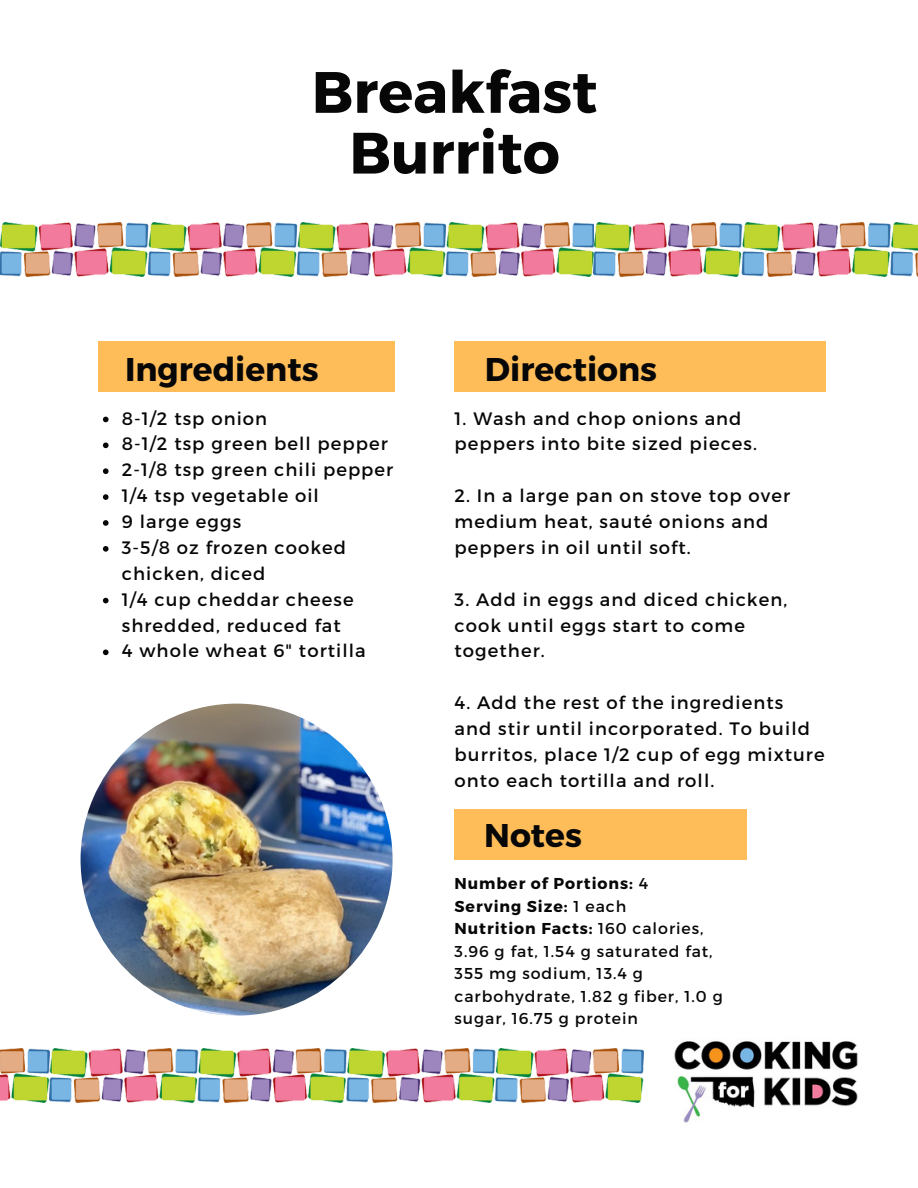
<style>
.page{position:relative;width:918px;height:1188px;background:#fff}
.page>*{position:absolute;margin:0;border:0;box-sizing:border-box;transform-origin:0 0}
.t1{font:700 58.2px/60.8px "Montserrat";color:#070707;text-align:center}
.t2{font:700 32.85px "Montserrat";color:#070707}
.t3{font:18px/25.8px "Montserrat";letter-spacing:.06em;color:#070707}
.t4{font:15.75px/22.5px "Montserrat";letter-spacing:.06em;color:#070707}
.s1{font-weight:700}
</style>
<div class="page">
<div style="left:98px;top:341px;width:297px;height:51px;background:#ffbd59"></div>
<div style="left:455px;top:341px;width:371px;height:51px;background:#ffbd59"></div>
<div style="left:455px;top:809px;width:292px;height:51px;background:#ffbd59"></div>
<img style="left:0;top:223px;width:918px;height:53px">
<img style="left:674px;top:1041px;width:184px;height:82px">
<img style="left:0;top:1049px;width:643px;height:53px">
<svg style="left:103px;top:417px;width:6px;height:5px"></svg>
<svg style="left:103px;top:443px;width:6px;height:5px"></svg>
<svg style="left:103px;top:468px;width:6px;height:6px"></svg>
<svg style="left:103px;top:494px;width:6px;height:6px"></svg>
<svg style="left:103px;top:520px;width:6px;height:6px"></svg>
<svg style="left:103px;top:546px;width:6px;height:6px"></svg>
<svg style="left:103px;top:598px;width:6px;height:5px"></svg>
<svg style="left:103px;top:650px;width:6px;height:5px"></svg>
<img style="left:81px;top:704px;width:312px;height:312px;border-radius:50%">
<h1 class="t1" style="left:312px;top:59px;width:287px">Breakfast<br>Burrito</h1>
<h2 class="t2" style="left:125px;top:348px;width:195px">Ingredients</h2>
<h2 class="t2" style="left:485px;top:348px;width:174px">Directions</h2>
<p class="t3" style="left:122px;top:404px;width:273px">8-1/2 tsp onion<br>8-1/2 tsp green bell pepper<br>2-1/8 tsp green chili pepper<br>1/4 tsp vegetable oil<br>9 large eggs<br>3-5/8 oz frozen cooked chicken, diced<br>1/4 cup cheddar cheese shredded, reduced fat<br>4 whole wheat 6" tortilla</p>
<p class="t3" style="left:455px;top:404px;width:304px">1. Wash and chop onions and peppers into bite sized pieces.</p>
<p class="t3" style="left:455px;top:482px;width:337px">2. In a large pan on stove top over medium heat, sauté onions and peppers in oil until soft.</p>
<p class="t3" style="left:455px;top:585px;width:334px">3. Add in eggs and diced chicken, cook until eggs start to come together.</p>
<p class="t3" style="left:455px;top:689px;width:372px">4. Add the rest of the ingredients and stir until incorporated. To build burritos, place 1/2 cup of egg mixture onto each tortilla and roll.</p>
<h2 class="t2" style="left:484px;top:814px;width:99px">Notes</h2>
<p class="t4" style="left:455px;top:871px;width:270px"><span class="s1">Number of Portions:</span> 4<br><span class="s1">Serving Size:</span> 1 each<br><span class="s1">Nutrition Facts:</span> 160 calories,<br>3.96 g fat, 1.54 g saturated fat,<br>355 mg sodium, 13.4 g carbohydrate, 1.82 g fiber, 1.0 g sugar, 16.75 g protein</p>
</div>
